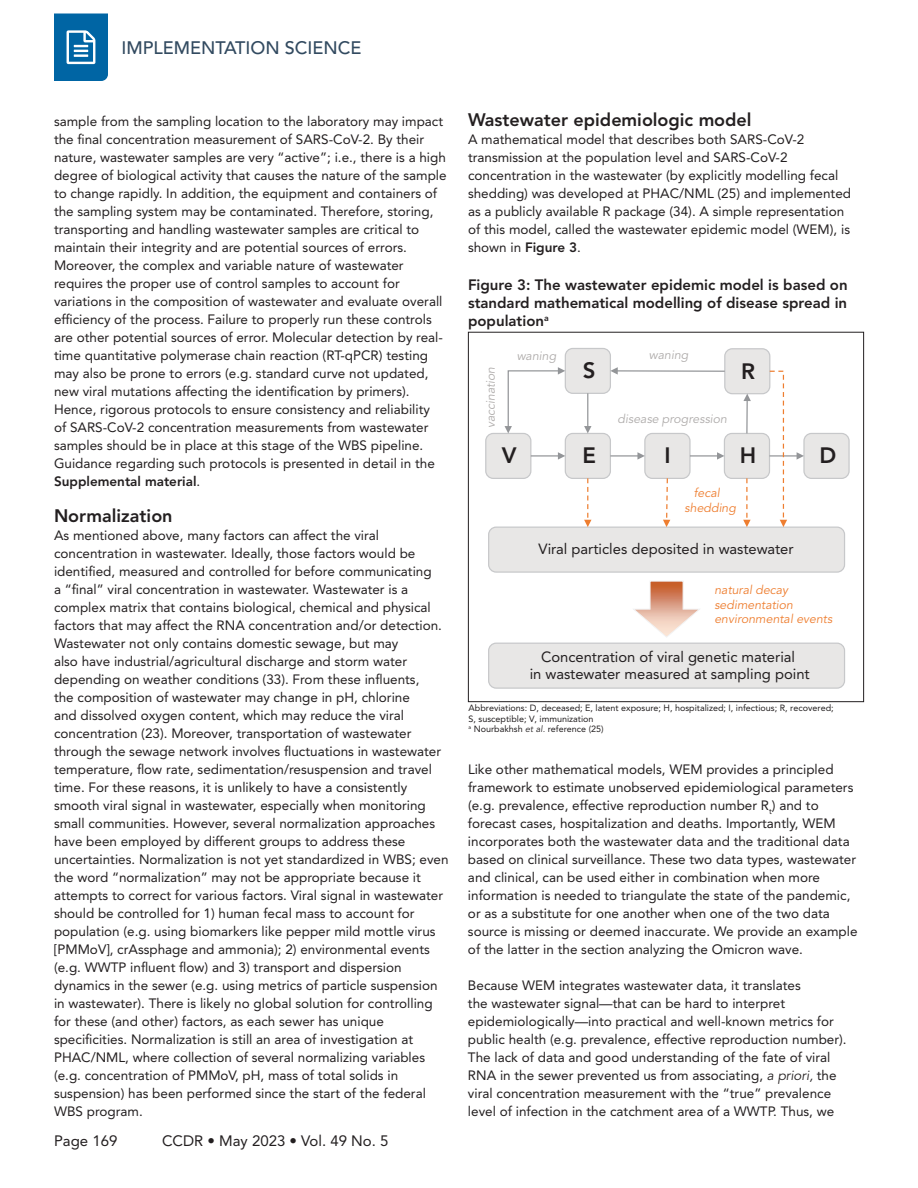
<style>
.page{position:relative;width:918px;height:1188px;background:#fff}
.page>*{position:absolute;margin:0;border:0;box-sizing:border-box;transform-origin:0 0}
.t1{font:800 22.2px "Avenir LT Std";color:#231f20}
.A_-_H4{font:800 18px "Avenir LT Std";color:#231f20}
.t2{font:500 18px "Avenir LT Std";color:#324a60}
.A_-_Table_Figure_-_T{font:800 15px/18px "Avenir LT Std";color:#231f20;text-align:justify}
.t3{font:15px "Avenir LT Std";color:#231f20}
.t4{font:14.7px/17.7px "Avenir LT Std";color:#231f20;text-align:center}
.A_-_Body{font:13.5px/18px "Avenir LT Std";color:#231f20}
.t5{font:italic 12.3px/14.7px "Avenir LT Std";color:#ee7e30}
.t6{font:italic 12.3px "Avenir LT Std";color:#afacab}
.A_-_Table_Figure_-_F{font:9px/10.5px "Avenir LT Std";color:#231f20}
.s1{font-weight:800}
.s2{font-style:italic}
</style>
<div class="page">
<svg style="left:54px;top:14px;width:54px;height:67px;background:#1d76ae"></svg>
<div style="left:486px;top:433px;width:45px;height:45px;background:#e8e7e6;border-radius:7px"></div>
<div style="left:485px;top:433px;width:46px;height:46px;border:1px solid #c7c8ca;border-radius:7px"></div>
<div style="left:565px;top:433px;width:45px;height:45px;background:#e8e7e6;border-radius:7px"></div>
<div style="left:565px;top:433px;width:46px;height:46px;border:1px solid #c7c8ca;border-radius:7px"></div>
<div style="left:645px;top:433px;width:45px;height:45px;background:#e8e7e6;border-radius:7px"></div>
<div style="left:644px;top:433px;width:47px;height:46px;border:1px solid #c7c8ca;border-radius:7px"></div>
<div style="left:724px;top:433px;width:46px;height:45px;background:#e8e7e6;border-radius:7px"></div>
<div style="left:724px;top:433px;width:46px;height:46px;border:1px solid #c7c8ca;border-radius:7px"></div>
<div style="left:804px;top:433px;width:45px;height:45px;background:#e8e7e6;border-radius:7px"></div>
<div style="left:803px;top:433px;width:47px;height:46px;border:1px solid #c7c8ca;border-radius:7px"></div>
<div style="left:725px;top:349px;width:45px;height:45px;background:#e8e7e6;border-radius:7px"></div>
<div style="left:724px;top:348px;width:46px;height:46px;border:1px solid #c7c8ca;border-radius:7px"></div>
<div style="left:565px;top:348px;width:45px;height:45px;background:#e8e7e6;border-radius:7px"></div>
<div style="left:565px;top:348px;width:46px;height:46px;border:1px solid #c7c8ca;border-radius:7px"></div>
<div style="left:489px;top:527px;width:356px;height:45px;background:#e8e7e6;border-radius:7px"></div>
<div style="left:488px;top:527px;width:357px;height:46px;border:1px solid #c7c8ca;border-radius:7px"></div>
<div style="left:489px;top:643px;width:356px;height:45px;background:#e8e7e6;border-radius:7px"></div>
<div style="left:488px;top:643px;width:357px;height:46px;border:1px solid #c7c8ca;border-radius:7px"></div>
<hr style="left:531px;top:455px;width:28px;height:2px;background:#939598">
<svg style="left:558px;top:452px;width:7px;height:8px"></svg>
<hr style="left:587px;top:393px;width:1px;height:34px;background:#939598">
<svg style="left:584px;top:426px;width:7px;height:7px"></svg>
<hr style="left:610px;top:455px;width:29px;height:2px;background:#939598">
<svg style="left:637px;top:452px;width:8px;height:8px"></svg>
<hr style="left:690px;top:455px;width:28px;height:2px;background:#939598">
<svg style="left:717px;top:452px;width:7px;height:8px"></svg>
<hr style="left:746px;top:400px;width:2px;height:33px;background:#939598">
<svg style="left:743px;top:394px;width:8px;height:7px"></svg>
<hr style="left:769px;top:455px;width:29px;height:2px;background:#939598">
<svg style="left:797px;top:452px;width:7px;height:8px"></svg>
<hr style="left:617px;top:370px;width:108px;height:2px;background:#939598">
<svg style="left:610px;top:367px;width:8px;height:8px"></svg>
<svg style="left:769px;top:370px;width:18px;height:157px"></svg>
<svg style="left:584px;top:478px;width:7px;height:49px"></svg>
<svg style="left:663px;top:477px;width:7px;height:50px"></svg>
<svg style="left:743px;top:478px;width:8px;height:49px"></svg>
<svg style="left:633px;top:581px;width:67px;height:56px"></svg>
<svg style="left:505px;top:367px;width:60px;height:66px"></svg>
<div style="left:468px;top:332px;width:396px;height:370px;border:1px solid #231f20"></div>
<h2 class="t2" style="left:122px;top:37px;width:241px">IMPLEMENTATION SCIENCE</h2>
<p class="A_-_Body" style="left:54px;top:112px;width:394px">sample from the sampling location to the laboratory may impact the final concentration measurement of SARS-CoV-2. By their nature, wastewater samples are very “active”; i.e., there is a high degree of biological activity that causes the nature of the sample to change rapidly. In addition, the equipment and containers of the sampling system may be contaminated. Therefore, storing, transporting and handling wastewater samples are critical to maintain their integrity and are potential sources of errors.<br>Moreover, the complex and variable nature of wastewater requires the proper use of control samples to account for variations in the composition of wastewater and evaluate overall efficiency of the process. Failure to properly run these controls are other potential sources of error. Molecular detection by real&shy;time quantitative polymerase chain reaction (RT-qPCR) testing may also be prone to errors (e.g. standard curve not updated, new viral mutations affecting the identification by primers).<br>Hence, rigorous protocols to ensure consistency and reliability<br>of SARS-CoV-2 concentration measurements from wastewater samples should be in place at this stage of the WBS pipeline.<br>Guidance regarding such protocols is presented in detail in the <span class="s1">Supplemental material</span>.</p>
<p class="A_-_H4" style="left:54px;top:505px;width:120px">Normalization</p>
<p class="A_-_Body" style="left:54px;top:526px;width:396px">As mentioned above, many factors can affect the viral concentration in wastewater. Ideally, those factors would be identified, measured and controlled for before communicating<br>a “final” viral concentration in wastewater. Wastewater is a complex matrix that contains biological, chemical and physical factors that may affect the RNA concentration and/or detection.<br>Wastewater not only contains domestic sewage, but may<br>also have industrial/agricultural discharge and storm water depending on weather conditions (33). From these influents,<br>the composition of wastewater may change in pH, chlorine<br>and dissolved oxygen content, which may reduce the viral concentration (23). Moreover, transportation of wastewater through the sewage network involves fluctuations in wastewater temperature, flow rate, sedimentation/resuspension and travel time. For these reasons, it is unlikely to have a consistently smooth viral signal in wastewater, especially when monitoring small communities. However, several normalization approaches have been employed by different groups to address these uncertainties. Normalization is not yet standardized in WBS; even the word “normalization” may not be appropriate because it attempts to correct for various factors. Viral signal in wastewater should be controlled for 1) human fecal mass to account for population (e.g. using biomarkers like pepper mild mottle virus [PMMoV], crAssphage and ammonia); 2) environmental events (e.g. WWTP influent flow) and 3) transport and dispersion dynamics in the sewer (e.g. using metrics of particle suspension in wastewater). There is likely no global solution for controlling for these (and other) factors, as each sewer has unique specificities. Normalization is still an area of investigation at PHAC/NML, where collection of several normalizing variables (e.g. concentration of PMMoV, pH, mass of total solids in suspension) has been performed since the start of the federal WBS program.</p>
<p class="t3" style="left:54px;top:1133px;width:65px">Page 169</p>
<p class="t3" style="left:162px;top:1133px;width:228px">CCDR • May 2023 • Vol. 49 No. 5</p>
<p class="A_-_H4" style="left:468px;top:109px;width:285px">Wastewater epidemiologic model</p>
<p class="A_-_Body" style="left:468px;top:130px;width:385px">A mathematical model that describes both SARS-CoV-2 transmission at the population level and SARS-CoV-2 concentration in the wastewater (by explicitly modelling fecal shedding) was developed at PHAC/NML (25) and implemented as a publicly available R package (34). A simple representation of this model, called the wastewater epidemic model (WEM), is shown in <span class="s1">Figure 3</span>.</p>
<p class="A_-_Table_Figure_-_T" style="left:468px;top:276px;width:381px">Figure 3: The wastewater epidemic model is based on standard mathematical modelling of disease spread in population<sup>a</sup></p>
<p class="t6" style="left:484px;top:428px;width:63px;rotate:-90deg">vaccination</p>
<p class="t6" style="left:517px;top:349px;width:41px">waning</p>
<p class="t6" style="left:649px;top:348px;width:41px">waning</p>
<p class="t1" style="left:583px;top:357px;width:14px">S</p>
<p class="t1" style="left:741px;top:358px;width:15px">R</p>
<p class="t6" style="left:618px;top:411px;width:111px">disease progression</p>
<p class="t1" style="left:502px;top:443px;width:16px">V</p>
<p class="t1" style="left:582px;top:443px;width:15px">E</p>
<p class="t1" style="left:665px;top:443px;width:8px">I</p>
<p class="t1" style="left:740px;top:443px;width:18px">H</p>
<p class="t1" style="left:820px;top:443px;width:18px">D</p>
<p class="t5" style="left:685px;top:486px;width:53px;text-align:center">fecal shedding</p>
<p class="t4" style="left:539px;top:541px;width:256px">Viral particles deposited in wastewater</p>
<p class="t5" style="left:714px;top:583px;width:119px">natural decay sedimentation environmental events</p>
<p class="t4" style="left:530px;top:648px;width:281px">Concentration of viral genetic material<br>in wastewater measured at sampling point</p>
<p class="A_-_Table_Figure_-_F" style="left:468px;top:703px;width:367px">Abbreviations: D, deceased; E, latent exposure; H, hospitalized; I, infectious; R, recovered;<br>S, susceptible; V, immunization</p>
<p class="A_-_Table_Figure_-_F" style="left:468px;top:724px;width:137px"><sup>a</sup> Nourbakhsh <span class="s2">et al.</span> reference (25)</p>
<p class="A_-_Body" style="left:468px;top:760px;width:391px">Like other mathematical models, WEM provides a principled framework to estimate unobserved epidemiological parameters (e.g. prevalence, effective reproduction number R<sub>t</sub>) and to forecast cases, hospitalization and deaths. Importantly, WEM incorporates both the wastewater data and the traditional data based on clinical surveillance. These two data types, wastewater and clinical, can be used either in combination when more information is needed to triangulate the state of the pandemic, or as a substitute for one another when one of the two data source is missing or deemed inaccurate. We provide an example of the latter in the section analyzing the Omicron wave.</p>
<p class="A_-_Body" style="left:468px;top:976px;width:380px">Because WEM integrates wastewater data, it translates<br>the wastewater signal—that can be hard to interpret epidemiologically—into practical and well-known metrics for public health (e.g. prevalence, effective reproduction number).<br>The lack of data and good understanding of the fate of viral RNA in the sewer prevented us from associating, <span class="s2">a priori,</span> the viral concentration measurement with the “true” prevalence level of infection in the catchment area of a WWTP. Thus, we</p>
</div>
